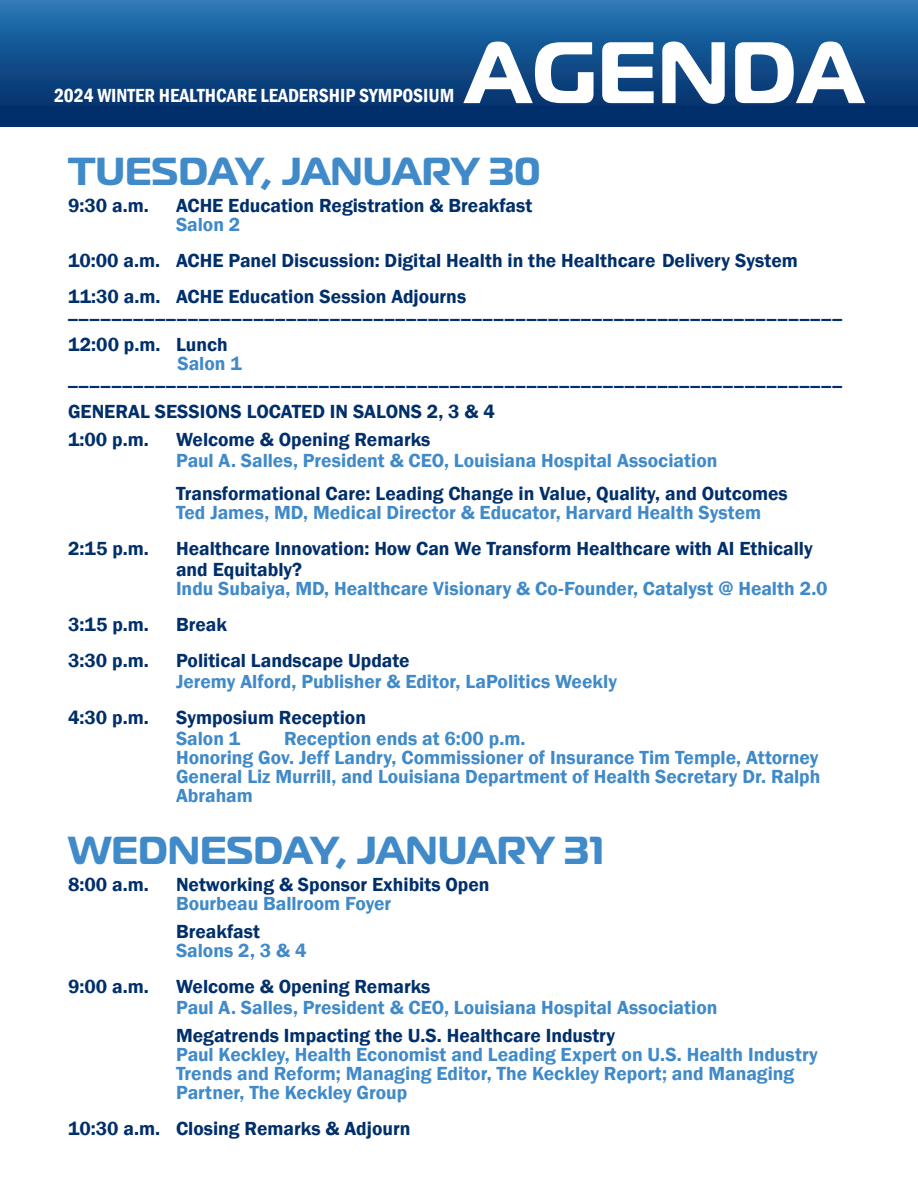
<style>
.page{position:relative;width:918px;height:1188px;background:#fff}
.page>*{position:absolute;margin:0;border:0;box-sizing:border-box;transform-origin:0 0}
.t1{font:700 87px "Magistral";letter-spacing:.01em;color:#fff}
.t2{font:700 39px "Magistral";color:#408ac9}
.t3{font:600 19.5px "Franklin Gothic";color:#002f6b}
.t4{font:600 19.5px/18.8px "Franklin Gothic";color:#408ac9;text-align:justify}
.t5{font:600 condensed 19.5px "Franklin Gothic";color:#fff}
</style>
<div class="page">
<svg style="left:0;top:0;width:918px;height:106px;background:#155491"></svg>
<div style="left:0;top:106px;width:918px;height:21px;background:#002f6b"></div>
<p class="t5" style="left:54px;top:83px;width:402px">2024 WINTER HEALTHCARE LEADERSHIP SYMPOSIUM</p>
<p class="t1" style="left:465px;top:16px;width:400px">AGENDA</p>
<p class="t2" style="left:68px;top:146px;width:474px">TUESDAY, JANUARY 30</p>
<p class="t3" style="left:68px;top:194px;width:82px">9:30 a.m.</p>
<p class="t3" style="left:176px;top:194px;width:358px">ACHE Education Registration &amp; Breakfast</p>
<p class="t4" style="left:176px;top:216px;width:66px">Salon 2</p>
<p class="t3" style="left:68px;top:249px;width:731px">10:00 a.m. ACHE Panel Discussion: Digital Health in the Healthcare Delivery System</p>
<p class="t3" style="left:68px;top:285px;width:400px">11:30 a.m. ACHE Education Session Adjourns</p>
<p class="t3" style="left:68px;top:300px;width:776px">_______________________________________________________________________</p>
<p class="t3" style="left:68px;top:333px;width:161px">12:00 p.m. Lunch</p>
<p class="t4" style="left:177px;top:354px;width:66px">Salon 1</p>
<p class="t3" style="left:68px;top:366px;width:776px">_______________________________________________________________________</p>
<p class="t3" style="left:68px;top:399px;width:428px">GENERAL SESSIONS LOCATED IN SALONS 2, 3 &amp; 4</p>
<p class="t3" style="left:68px;top:428px;width:82px">1:00 p.m.</p>
<p class="t3" style="left:176px;top:428px;width:256px">Welcome &amp; Opening Remarks</p>
<p class="t4" style="left:176px;top:452px;width:543px">Paul A. Salles, President &amp; CEO, Louisiana Hospital Association</p>
<p class="t3" style="left:176px;top:482px;width:613px">Transformational Care: Leading Change in Value, Quality, and Outcomes</p>
<p class="t4" style="left:176px;top:504px;width:587px">Ted James, MD, Medical Director &amp; Educator, Harvard Health System</p>
<p class="t3" style="left:68px;top:537px;width:82px">2:15 p.m.</p>
<p class="t3" style="left:176px;top:537px;width:638px">Healthcare Innovation: How Can We Transform Healthcare with AI Ethically</p>
<p class="t3" style="left:176px;top:558px;width:128px">and Equitably?</p>
<p class="t4" style="left:176px;top:579px;width:653px">Indu Subaiya, MD, Healthcare Visionary &amp; Co-Founder, Catalyst @ Health 2.0</p>
<p class="t3" style="left:68px;top:613px;width:82px">3:15 p.m.</p>
<p class="t3" style="left:176px;top:613px;width:53px">Break</p>
<p class="t3" style="left:68px;top:649px;width:82px">3:30 p.m.</p>
<p class="t3" style="left:176px;top:649px;width:235px">Political Landscape Update</p>
<p class="t4" style="left:176px;top:672px;width:442px">Jeremy Alford, Publisher &amp; Editor, LaPolitics Weekly</p>
<p class="t3" style="left:68px;top:706px;width:82px">4:30 p.m.</p>
<p class="t3" style="left:176px;top:706px;width:192px">Symposium Reception</p>
<p class="t4" style="left:176px;top:729px;width:66px">Salon 1</p>
<p class="t4" style="left:284px;top:729px;width:243px">Reception ends at 6:00 p.m.</p>
<p class="t4" style="left:176px;top:748px;width:646px">Honoring Gov. Jeff Landry, Commissioner of Insurance Tim Temple, Attorney General Liz Murrill, and Louisiana Department of Health Secretary Dr. Ralph Abraham</p>
<p class="t2" style="left:68px;top:825px;width:537px">WEDNESDAY, JANUARY 31</p>
<p class="t3" style="left:68px;top:872px;width:82px">8:00 a.m.</p>
<p class="t3" style="left:176px;top:872px;width:315px">Networking &amp; Sponsor Exhibits Open</p>
<p class="t4" style="left:176px;top:894px;width:217px">Bourbeau Ballroom Foyer</p>
<p class="t3" style="left:176px;top:920px;width:86px">Breakfast</p>
<p class="t4" style="left:176px;top:941px;width:132px">Salons 2, 3 &amp; 4</p>
<p class="t3" style="left:68px;top:974px;width:82px">9:00 a.m.</p>
<p class="t3" style="left:176px;top:974px;width:256px">Welcome &amp; Opening Remarks</p>
<p class="t4" style="left:176px;top:998px;width:543px">Paul A. Salles, President &amp; CEO, Louisiana Hospital Association</p>
<p class="t3" style="left:176px;top:1024px;width:441px">Megatrends Impacting the U.S. Healthcare Industry</p>
<p class="t4" style="left:176px;top:1046px;width:643px;text-align:left">Paul Keckley, Health Economist and Leading Expert on U.S. Health Industry<br>Trends and Reform; Managing Editor, The Keckley Report; and Managing<br>Partner, The Keckley Group</p>
<p class="t3" style="left:68px;top:1116px;width:344px">10:30 a.m. Closing Remarks &amp; Adjourn</p>
</div>
